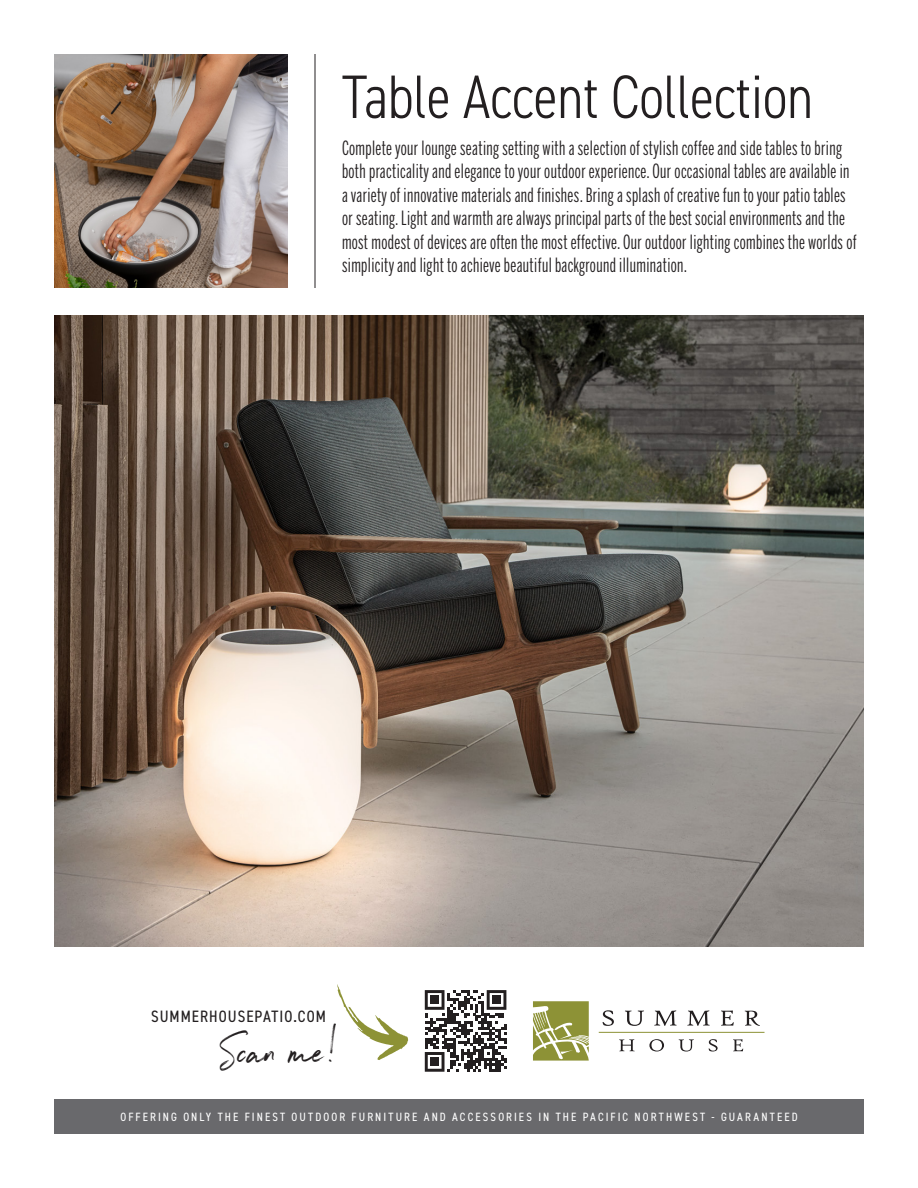
<style>
.page{position:relative;width:918px;height:1188px;background:#fff}
.page>*{position:absolute;margin:0;border:0;box-sizing:border-box;transform-origin:0 0}
.t1{font:300 condensed 61.5px "DIN2014";color:#231f20}
.t2{font:48px "Northwell";color:#231f20}
.t3{font:19.5px/23.4px "Benton Sans Extra Compressed";letter-spacing:.02em;color:#231f20}
.t4{font:condensed 16.5px "DIN2014";letter-spacing:.065em;color:#231f20}
.t5{font:condensed 12px "DIN2014";letter-spacing:.175em;color:#fff}
</style>
<div class="page">
<img style="left:54px;top:54px;width:234px;height:234px">
<hr style="left:315px;top:54px;width:1px;height:234px;background:#231f20">
<img style="left:54px;top:315px;width:810px;height:632px">
<div style="left:54px;top:1099px;width:810px;height:35px;background:#69696c"></div>
<svg style="left:533px;top:1001px;width:56px;height:60px;background:#a5a961"></svg>
<svg style="left:602px;top:1010px;width:12px;height:16px"></svg>
<svg style="left:625px;top:1011px;width:19px;height:15px"></svg>
<svg style="left:654px;top:1010px;width:23px;height:16px"></svg>
<svg style="left:687px;top:1010px;width:23px;height:16px"></svg>
<svg style="left:721px;top:1011px;width:13px;height:15px"></svg>
<svg style="left:745px;top:1011px;width:15px;height:15px"></svg>
<svg style="left:619px;top:1039px;width:16px;height:12px"></svg>
<svg style="left:649px;top:1039px;width:15px;height:12px"></svg>
<svg style="left:679px;top:1039px;width:15px;height:13px"></svg>
<svg style="left:709px;top:1039px;width:9px;height:12px"></svg>
<svg style="left:733px;top:1039px;width:10px;height:12px"></svg>
<hr style="left:599px;top:1032px;width:166px;height:1px;background:#8d9236">
<svg style="left:425px;top:990px;width:81px;height:82px"></svg>
<div style="left:430px;top:996px;width:9px;height:8px;background:#231f20"></div>
<div style="left:492px;top:996px;width:9px;height:8px;background:#231f20"></div>
<div style="left:430px;top:1058px;width:9px;height:8px;background:#231f20"></div>
<svg style="left:337px;top:984px;width:71px;height:76px"></svg>
<p class="t1" style="left:342px;top:59px;width:473px">Table Accent Collection</p>
<p class="t3" style="left:342px;top:136px;width:516px">Complete your lounge seating setting with a selection of stylish coffee and side tables to bring both practicality and elegance to your outdoor experience. Our occasional tables are available in a variety of innovative materials and finishes. Bring a splash of creative fun to your patio tables or seating. Light and warmth are always principal parts of the best social environments and the most modest of devices are often the most effective. Our outdoor lighting combines the worlds of simplicity and light to achieve beautiful background illumination.</p>
<p class="t4" style="left:151px;top:1006px;width:176px">SUMMERHOUSEPATIO.COM</p>
<p class="t2" style="left:222px;top:1018px;width:116px">Scan me!</p>
<p class="t5" style="left:120px;top:1109px;width:679px">OFFERING ONLY THE FINEST OUTDOOR FURNITURE AND ACCESSORIES IN THE PACIFIC NORTHWEST - GUARANTEED</p>
</div>
